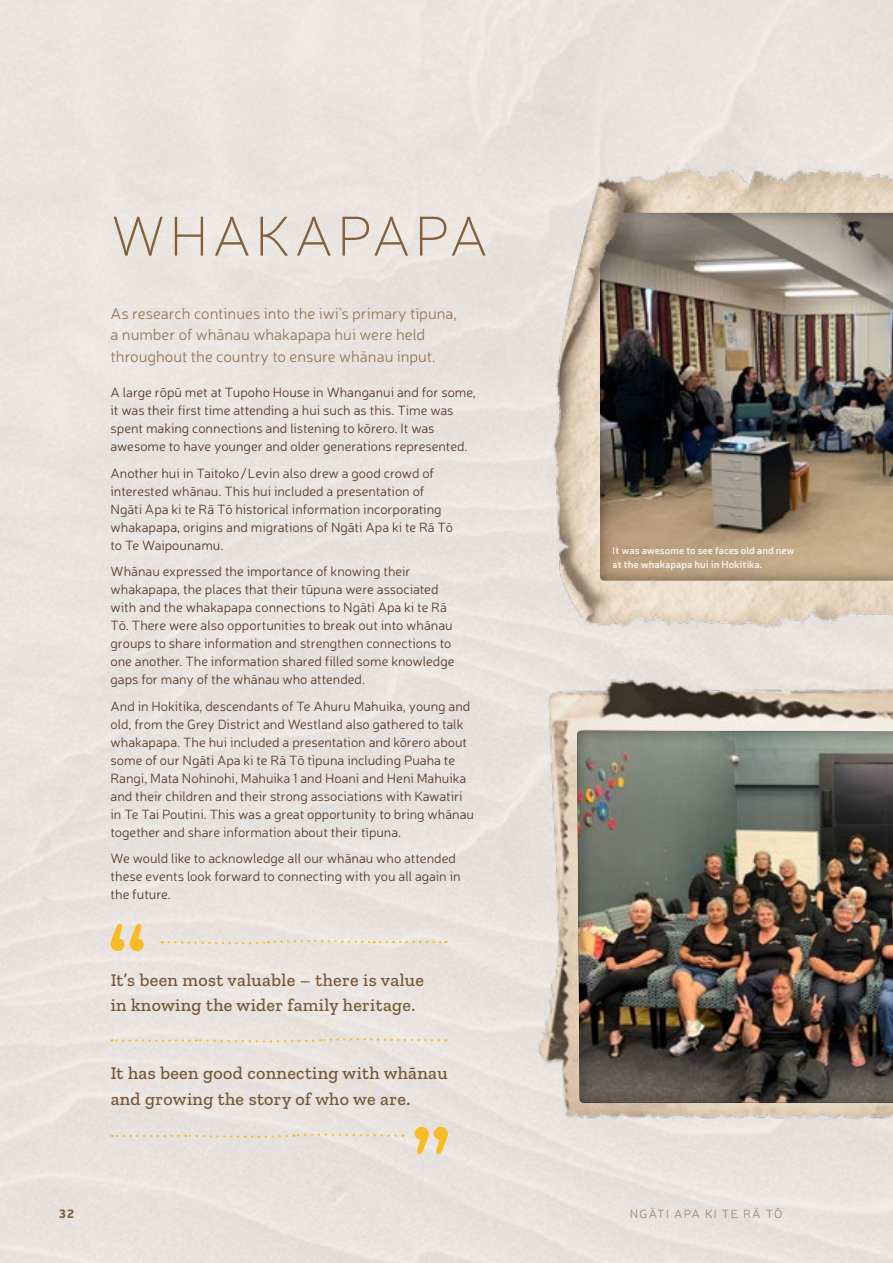
<style>
.page{position:relative;width:893px;height:1263px;background:#e9e4e0}
.page>*{position:absolute;margin:0;border:0;box-sizing:border-box;transform-origin:0 0}
.t1{font:100 57px "Neris";letter-spacing:.07em;color:#82603b}
.t2{font:500 18px/25.5px "Zilla Slab";letter-spacing:.02em;color:#82603b}
.t3{font:300 15.75px/21.8px "Neris";color:#957757}
.t4{font:300 13.5px/18px "Neris";color:#563927}
.t5{font:300 12px "Neris";letter-spacing:.11em;color:#9f8366}
.t6{font:900 12px "Neris";color:#82603b}
.t7{font:600 10.2px/13.5px "Neris";color:#fff}
</style>
<div class="page">
<img style="left:530px;top:662px;width:363px;height:504px">
<img style="left:552px;top:705px;width:341px;height:416px">
<svg style="left:162px;top:940px;width:284px;height:4px"></svg>
<svg style="left:112px;top:1133px;width:291px;height:5px"></svg>
<svg style="left:112px;top:1038px;width:334px;height:5px;background:#eadec9"></svg>
<svg style="left:111px;top:922px;width:33px;height:29px"></svg>
<svg style="left:415px;top:1127px;width:33px;height:28px"></svg>
<img style="left:545px;top:164px;width:348px;height:464px">
<div style="left:587px;top:212px;width:306px;height:378px;background:#000;opacity:.45"></div>
<svg style="left:627px;top:192px;width:22px;height:104px;background:#897f72"></svg>
<img style="left:552px;top:154px;width:75px;height:158px">
<h1 class="t1" style="left:111px;top:201px;width:379px">WHAKAPAPA</h1>
<p class="t3" style="left:111px;top:302px;width:348px">As research continues into the iwi’s primary tīpuna, a number of whānau whakapapa hui were held throughout the country to ensure whānau input.</p>
<p class="t4" style="left:111px;top:383px;width:367px">A large rōpū met at Tupoho House in Whanganui and for some, it was their first time attending a hui such as this. Time was spent making connections and listening to kōrero. It was awesome to have younger and older generations represented.</p>
<p class="t4" style="left:111px;top:463px;width:344px">Another hui in Taitoko / Levin also drew a good crowd of interested whānau. This hui included a presentation of Ngāti Apa ki te Rā Tō historical information incorporating whakapapa, origins and migrations of Ngāti Apa ki te Rā Tō to Te Waipounamu.</p>
<p class="t4" style="left:111px;top:562px;width:345px">Whānau expressed the importance of knowing their whakapapa, the places that their tūpuna were associated with and the whakapapa connections to Ngāti Apa ki te Rā Tō. There were also opportunities to break out into whānau groups to share information and strengthen connections to one another. The information shared filled some knowledge gaps for many of the whānau who attended.</p>
<p class="t4" style="left:111px;top:696px;width:365px">And in Hokitika, descendants of Te Ahuru Mahuika, young and old, from the Grey District and Westland also gathered to talk whakapapa. The hui included a presentation and kōrero about some of our Ngāti Apa ki te Rā Tō tĪpuna including Puaha te Rangi, Mata Nohinohi, Mahuika 1 and Hoani and Heni Mahuika and their children and their strong associations with Kawatiri in Te Tai Poutini. This was a great opportunity to bring whānau together and share information about their tīpuna.</p>
<p class="t4" style="left:111px;top:849px;width:351px">We would like to acknowledge all our whānau who attended these events look forward to connecting with you all again in the future.</p>
<h2 class="t2" style="left:111px;top:967px;width:315px">It’s been most valuable – there is value in knowing the wider family heritage.</h2>
<h2 class="t2" style="left:111px;top:1060px;width:339px">It has been good connecting with whānau and growing the story of who we are.</h2>
<p class="t7" style="left:613px;top:544px;width:183px">It was awesome to see faces old and new at the whakapapa hui in Hokitika.</p>
<p class="t6" style="left:59px;top:1205px;width:17px">32</p>
<p class="t5" style="left:630px;top:1206px;width:154px">NGĀTI APA KI TE RĀ TŌ</p>
</div>
